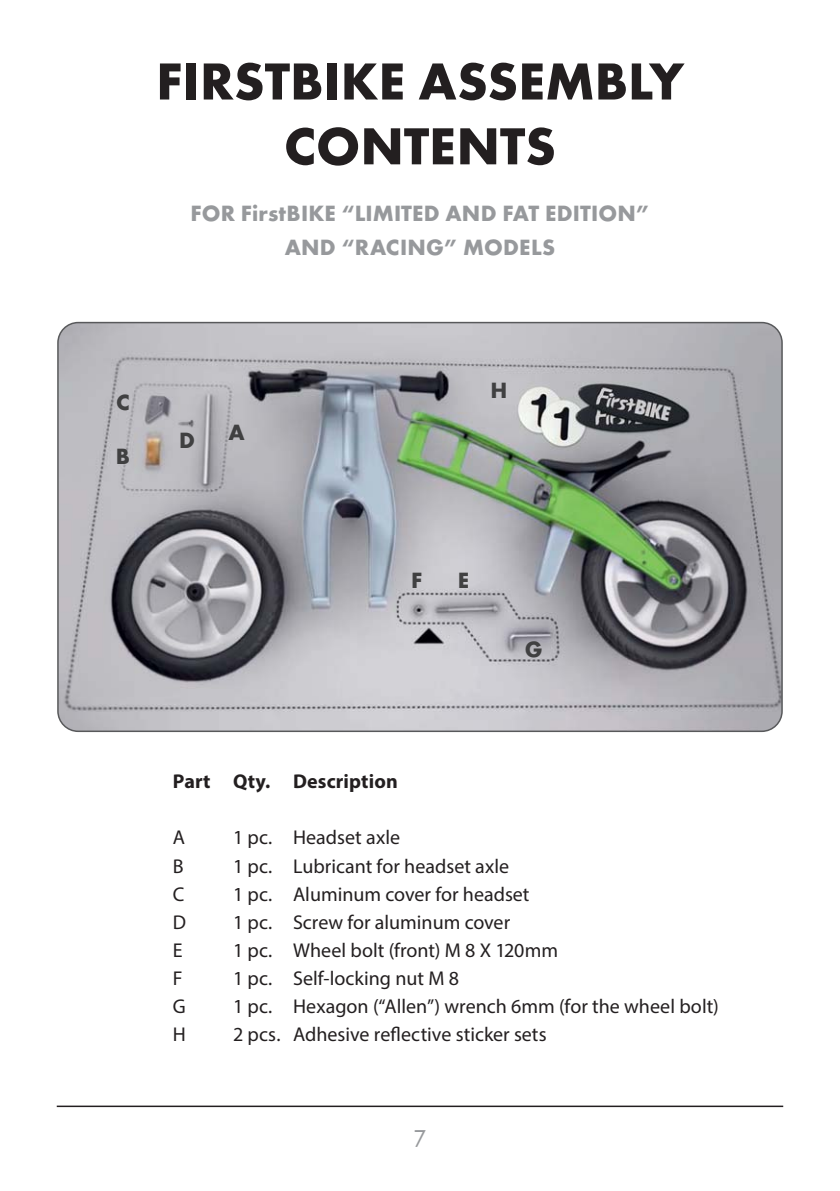
<style>
.page{position:relative;width:840px;height:1191px;background:#fff}
.page>*{position:absolute;margin:0;border:0;box-sizing:border-box;transform-origin:0 0}
.t1{font:700 54px/64.8px "Futura TEE";color:#231f20;text-align:center}
.t2{font:24px "Futura BT";color:#97999c}
.t3{font:700 23px/34px "Futura TEE";letter-spacing:.01em;color:#97999c;text-align:center}
.t4{font:700 23px "Futura TEE";color:#404041}
.t5{font:20px "Myriad Pro";color:#231f20}
.t6{font:700 20px "Myriad Pro";letter-spacing:.005em;color:#231f20}
</style>
<div class="page">
<hr style="left:57px;top:1105px;width:725px;height:2px;background:#231f20">
<img style="left:58px;top:322px;width:723px;height:409px;border-radius:20px">
<div style="left:57px;top:322px;width:725px;height:410px;border:2px solid #58595b;border-radius:20px"></div>
<h1 class="t1" style="left:156px;top:54px;width:529px">FIRSTBIKE ASSEMBLY<br>CONTENTS</h1>
<p class="t3" style="left:190px;top:198px;width:460px">FOR FirstBIKE “LIMITED AND FAT EDITION”<br>AND “RACING” MODELS</p>
<p class="t4" style="left:116px;top:393px;width:15px">C</p>
<p class="t4" style="left:116px;top:447px;width:16px">B</p>
<p class="t4" style="left:179px;top:431px;width:17px">D</p>
<p class="t4" style="left:228px;top:423px;width:18px">A</p>
<p class="t4" style="left:490px;top:381px;width:18px">H</p>
<p class="t4" style="left:411px;top:571px;width:13px">F</p>
<p class="t4" style="left:457px;top:571px;width:13px">E</p>
<p class="t4" style="left:524px;top:640px;width:19px">G</p>
<p class="t6" style="left:173px;top:774px;width:226px">Part Qty. Description</p>
<p class="t5" style="left:173px;top:830px;width:14px">A</p>
<p class="t5" style="left:233px;top:830px;width:168px">1 pc. Headset axle</p>
<p class="t5" style="left:173px;top:858px;width:12px">B</p>
<p class="t5" style="left:233px;top:858px;width:277px">1 pc. Lubricant for headset axle</p>
<p class="t5" style="left:173px;top:886px;width:13px">C</p>
<p class="t5" style="left:233px;top:886px;width:298px">1 pc. Aluminum cover for headset</p>
<p class="t5" style="left:173px;top:914px;width:15px">D</p>
<p class="t5" style="left:233px;top:914px;width:278px">1 pc. Screw for aluminum cover</p>
<p class="t5" style="left:173px;top:942px;width:11px">E</p>
<p class="t5" style="left:233px;top:942px;width:326px">1 pc. Wheel bolt (front) M 8 X 120mm</p>
<p class="t5" style="left:173px;top:970px;width:11px">F</p>
<p class="t5" style="left:233px;top:970px;width:227px">1 pc. Self-locking nut M 8</p>
<p class="t5" style="left:173px;top:998px;width:14px">G</p>
<p class="t5" style="left:233px;top:998px;width:487px">1 pc. Hexagon (“Allen”) wrench 6mm (for the wheel bolt)</p>
<p class="t5" style="left:173px;top:1026px;width:15px">H</p>
<p class="t5" style="left:233px;top:1026px;width:315px">2 pcs. Adhesive reflective sticker sets</p>
<p class="t2" style="left:412px;top:1123px;width:16px">7</p>
</div>
